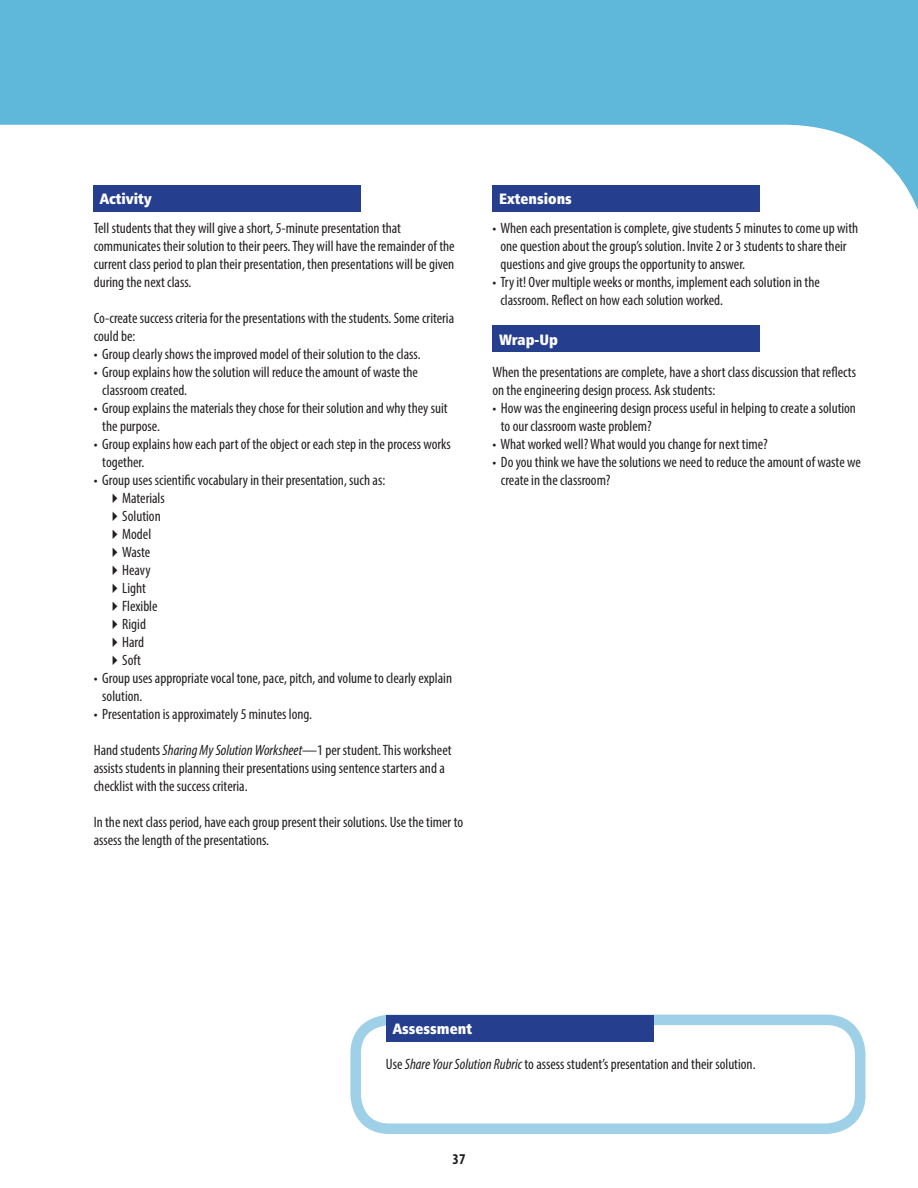
<style>
.page{position:relative;width:918px;height:1188px;background:#fff}
.page>*{position:absolute;margin:0;border:0;box-sizing:border-box;transform-origin:0 0}
.t1{font:condensed 15px/18px "Myriad Pro";color:#231f20}
.t2{font:15px "Humanist 777 BT Extra Black Cond B";color:#fff}
.t3{font:700 condensed 15px "Myriad Pro";color:#231f20}
.s1{font-style:italic}
</style>
<div class="page">
<svg style="left:0;top:0;width:918px;height:210px;fill:#5fb7da"></svg>
<div style="left:93px;top:185px;width:268px;height:27px;background:#253f8e"></div>
<div style="left:492px;top:185px;width:268px;height:27px;background:#253f8e"></div>
<div style="left:350px;top:1015px;width:516px;height:119px;border:10px solid #9ed0e7;border-radius:34px"></div>
<div style="left:386px;top:1015px;width:268px;height:27px;background:#253f8e"></div>
<div style="left:492px;top:325px;width:268px;height:27px;background:#253f8e"></div>
<p class="t2" style="left:100px;top:189px;width:54px">Activity</p>
<p class="t2" style="left:499px;top:189px;width:74px">Extensions</p>
<p class="t1" style="left:94px;top:219px;width:362px">Tell students that they will give a short, 5-minute presentation that communicates their solution to their peers. They will have the remainder of the current class period to plan their presentation, then presentations will be given during the next class.</p>
<p class="t1" style="left:94px;top:309px;width:362px">Co-create success criteria for the presentations with the students. Some criteria could be:</p>
<p class="t1" style="left:94px;top:345px;width:328px">• Group clearly shows the improved model of their solution to the class.</p>
<p class="t1" style="left:102px;top:363px;width:317px;text-indent:-9px">• Group explains how the solution will reduce the amount of waste the classroom created.</p>
<p class="t1" style="left:102px;top:399px;width:347px;text-indent:-9px">• Group explains the materials they chose for their solution and why they suit the purpose.</p>
<p class="t1" style="left:102px;top:435px;width:350px;text-indent:-9px">• Group explains how each part of the object or each step in the process works together.</p>
<p class="t1" style="left:94px;top:471px;width:293px">• Group uses scientific vocabulary in their presentation, such as:</p>
<p class="t1" style="left:107px;top:489px;width:59px">✔Materials</p>
<p class="t1" style="left:107px;top:507px;width:55px">✔Solution</p>
<p class="t1" style="left:107px;top:525px;width:46px">✔Model</p>
<p class="t1" style="left:107px;top:543px;width:45px">✔Waste</p>
<p class="t1" style="left:107px;top:561px;width:45px">✔Heavy</p>
<p class="t1" style="left:107px;top:579px;width:40px">✔Light</p>
<p class="t1" style="left:107px;top:597px;width:52px">✔Flexible</p>
<p class="t1" style="left:107px;top:615px;width:40px">✔Rigid</p>
<p class="t1" style="left:107px;top:633px;width:38px">✔Hard</p>
<p class="t1" style="left:107px;top:651px;width:35px">✔Soft</p>
<p class="t1" style="left:102px;top:669px;width:351px;text-indent:-9px">• Group uses appropriate vocal tone, pace, pitch, and volume to clearly explain solution.</p>
<p class="t1" style="left:94px;top:705px;width:220px">• Presentation is approximately 5 minutes long.</p>
<p class="t1" style="left:94px;top:741px;width:359px">Hand students <span class="s1">Sharing My Solution Worksheet</span>—1 per student. This worksheet assists students in planning their presentations using sentence starters and a checklist with the success criteria.</p>
<p class="t1" style="left:94px;top:813px;width:371px">In the next class period, have each group present their solutions. Use the timer to assess the length of the presentations.</p>
<p class="t1" style="left:500px;top:219px;width:359px;text-indent:-8px">• When each presentation is complete, give students 5 minutes to come up with one question about the group’s solution. Invite 2 or 3 students to share their questions and give groups the opportunity to answer.</p>
<p class="t1" style="left:500px;top:273px;width:321px;text-indent:-8px">• Try it! Over multiple weeks or months, implement each solution in the classroom. Reflect on how each solution worked.</p>
<p class="t2" style="left:499px;top:330px;width:60px">Wrap-Up</p>
<p class="t1" style="left:492px;top:363px;width:365px">When the presentations are complete, have a short class discussion that reflects on the engineering design process. Ask students:</p>
<p class="t1" style="left:501px;top:399px;width:357px;text-indent:-9px">• How was the engineering design process useful in helping to create a solution to our classroom waste problem?</p>
<p class="t1" style="left:492px;top:435px;width:277px">• What worked well? What would you change for next time?</p>
<p class="t1" style="left:501px;top:453px;width:361px;text-indent:-9px">• Do you think we have the solutions we need to reduce the amount of waste we create in the classroom?</p>
<p class="t2" style="left:393px;top:1019px;width:81px">Assessment</p>
<p class="t1" style="left:386px;top:1055px;width:371px">Use <span class="s1">Share Your Solution Rubric</span> to assess student’s presentation and their solution.</p>
<p class="t3" style="left:453px;top:1150px;width:14px">37</p>
</div>
